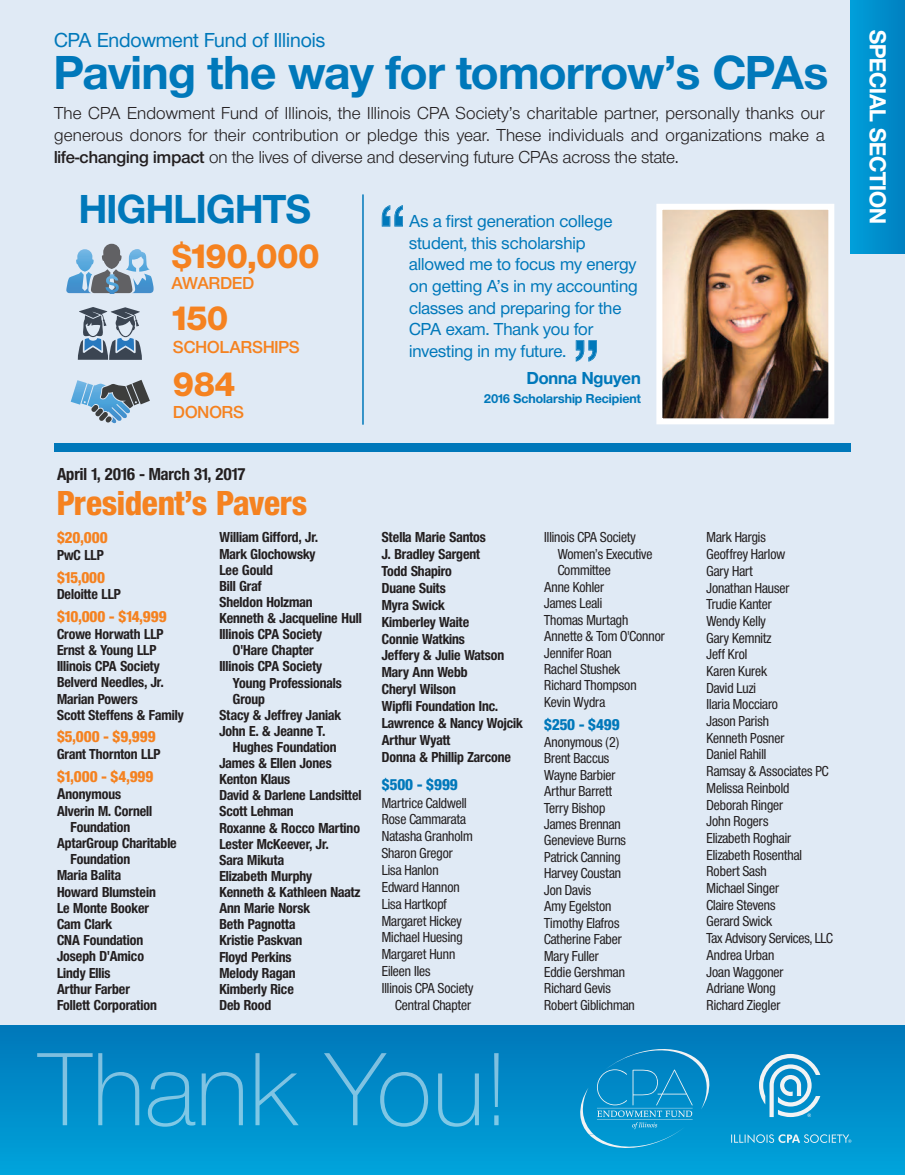
<style>
.page{position:relative;width:905px;height:1175px;background:#fff}
.page>*{position:absolute;margin:0;border:0;box-sizing:border-box;transform-origin:0 0}
.t1{font:108px "Nimbus San Nov D Ligh";color:rgb(255 255 255/.5)}
.t2{font:700 49.5px "Nimbus San Nov D";color:#0078ba}
.t3{font:700 42px "Nimbus San Nov D";color:#0078ba}
.t4{font:36px "Nimbus San Nov D Heav Cond";color:#f58220}
.t5{font:36px "Nimbus San Nov D Heav";color:#f58220}
.t6{font:700 24px "Nimbus San Nov D";color:#fff}
.t7{font:500 21px "Nimbus San Nov D";color:#0078ba}
.t8{font:18px/22px "Nimbus San Nov D";color:#231f20;text-align:justify}
.t9{font:500 18px/21.6px "Nimbus San Nov D";color:#0078ba}
.t10{font:600 18px "Nimbus San Nov D";color:#f58220}
.t11{font:700 condensed 18px "Nimbus San Nov D";color:#231f20}
.t12{font:700 18px "Nimbus San Nov D";color:#0078ba}
.t13{font:16.5px "Nimbus San Nov D Heav Cond";color:#f58220}
.t14{font:16.5px "Nimbus San Nov D Heav Cond";color:#0078ba}
.t15{font:700 condensed 15px/16.8px "Nimbus San Nov D";color:#231f20}
.t16{font:500 condensed 15px/16.6px "Nimbus San Nov D";color:#231f20}
.t17{font:700 13.5px "Nimbus San Nov D";color:#0078ba}
.s1{font-weight:600}
.s2{font-size:19.5px}
.s3{font-size:16.2px}
</style>
<div class="page">
<div style="left:0;top:0;width:904px;height:1171px;background:#e0eaf5"></div>
<div style="left:0;top:1026px;width:904px;height:148px;background:linear-gradient(to bottom,#0077b9,#00a3da)"></div>
<div style="left:54px;top:444px;width:796px;height:8px;background:#0078ba"></div>
<svg style="left:580px;top:1049px;width:129px;height:99px;background:#1293cc"></svg>
<svg style="left:731px;top:1053px;width:120px;height:90px;background:#269cd0"></svg>
<div style="left:850px;top:0;width:54px;height:253px;background:linear-gradient(to right,#009fda,#0081c1)"></div>
<svg style="left:66px;top:244px;width:87px;height:49px"></svg>
<svg style="left:78px;top:307px;width:64px;height:53px"></svg>
<svg style="left:71px;top:380px;width:79px;height:43px"></svg>
<svg style="left:382px;top:205px;width:21px;height:21px"></svg>
<svg style="left:575px;top:340px;width:22px;height:22px"></svg>
<img style="left:663px;top:211px;width:164px;height:206px">
<div style="left:656px;top:204px;width:178px;height:220px;border:6px solid #fff"></div>
<hr style="left:362px;top:194px;width:2px;height:230px;background:#0078ba">
<h3 class="t7" style="left:54px;top:27px;width:273px">CPA Endowment Fund of Illinois</h3>
<h2 class="t2" style="left:54px;top:42px;width:776px">Paving the way for tomorrow’s CPAs</h2>
<p class="t8" style="left:54px;top:102px;width:772px">The CPA Endowment Fund of Illinois, the Illinois CPA Society’s charitable partner, personally thanks our generous donors for their contribution or pledge this year. These individuals and organizations make a <span class="s1">life-changing impact</span> on the lives of diverse and deserving future CPAs across the state<span class="s2">.</span></p>
<h3 class="t3" style="left:79px;top:184px;width:233px">HIGHLIGHTS</h3>
<h3 class="t5" style="left:172px;top:234px;width:149px">$190,000</h3>
<p class="t10" style="left:172px;top:272px;width:84px">AWARDED</p>
<h3 class="t5" style="left:173px;top:297px;width:56px">150</h3>
<p class="t10" style="left:173px;top:336px;width:128px">SCHOLARSHIPS</p>
<h3 class="t5" style="left:173px;top:362px;width:63px">984</h3>
<p class="t10" style="left:173px;top:401px;width:72px">DONORS</p>
<p class="t11" style="left:57px;top:463px;width:190px">April 1, 2016 - March 31, 2017</p>
<h3 class="t4" style="left:57px;top:481px;width:252px">President’s Pavers</h3>
<p class="t13" style="left:57px;top:528px;width:52px">$20,000</p>
<p class="t15" style="left:57px;top:546px;width:48px">PwC LLP</p>
<p class="t13" style="left:57px;top:567px;width:50px">$15,000</p>
<p class="t15" style="left:57px;top:586px;width:65px">Deloitte LLP</p>
<p class="t13" style="left:57px;top:606px;width:111px">$10,000 - $14,999</p>
<p class="t15" style="left:57px;top:625px;width:128px;line-height:16.2px">Crowe Horwath LLP<br>Ernst &amp; Young LLP<br>Illinois CPA Society<br>Belverd Needles, Jr.<br>Marian Powers<br>Scott Steffens &amp; Family</p>
<p class="t13" style="left:57px;top:727px;width:100px">$5,000 - $9,999</p>
<p class="t15" style="left:57px;top:745px;width:105px">Grant Thornton LLP</p>
<p class="t13" style="left:57px;top:766px;width:98px">$1,000 - $4,999</p>
<p class="t15" style="left:57px;top:785px;width:66px"><span class="s3">A</span>nonymous</p>
<p class="t15" style="left:57px;top:802px;width:97px">Alverin M. Cornell</p>
<p class="t15" style="left:71px;top:818px;width:61px">Foundation</p>
<p class="t15" style="left:57px;top:834px;width:121px">AptarGroup Charitable</p>
<p class="t15" style="left:71px;top:850px;width:61px">Foundation</p>
<p class="t15" style="left:57px;top:866px;width:66px">Maria Balita</p>
<p class="t15" style="left:57px;top:883px;width:100px">Howard Blumstein</p>
<p class="t15" style="left:57px;top:899px;width:93px">Le Monte Booker</p>
<p class="t15" style="left:57px;top:915px;width:57px">Cam Clark</p>
<p class="t15" style="left:57px;top:931px;width:88px">CNA Foundation</p>
<p class="t15" style="left:57px;top:947px;width:88px">Joseph D'Amico</p>
<p class="t15" style="left:57px;top:964px;width:55px">Lindy Ellis</p>
<p class="t15" style="left:57px;top:980px;width:74px">Arthur Farber</p>
<p class="t15" style="left:57px;top:996px;width:101px">Follett Corporation</p>
<p class="t15" style="left:219px;top:529px;width:100px">William Gifford, Jr.</p>
<p class="t15" style="left:219px;top:545px;width:98px">Mark Glochowsky</p>
<p class="t15" style="left:219px;top:561px;width:55px">Lee Gould</p>
<p class="t15" style="left:219px;top:577px;width:44px">Bill Graf</p>
<p class="t15" style="left:219px;top:593px;width:94px">Sheldon Holzman</p>
<p class="t15" style="left:219px;top:609px;width:144px">Kenneth &amp; Jacqueline Hull</p>
<p class="t15" style="left:219px;top:625px;width:104px">Illinois CPA Society</p>
<p class="t15" style="left:233px;top:641px;width:82px">O'Hare Chapter</p>
<p class="t15" style="left:219px;top:658px;width:104px">Illinois CPA Society</p>
<p class="t15" style="left:233px;top:674px;width:110px">Young Professionals</p>
<p class="t15" style="left:233px;top:690px;width:34px">Group</p>
<p class="t15" style="left:219px;top:706px;width:123px">Stacy &amp; Jeffrey Janiak</p>
<p class="t15" style="left:219px;top:722px;width:107px">John E. &amp; Jeanne T.</p>
<p class="t15" style="left:233px;top:738px;width:105px">Hughes Foundation</p>
<p class="t15" style="left:219px;top:754px;width:114px">James &amp; Ellen Jones</p>
<p class="t15" style="left:219px;top:770px;width:72px">Kenton Klaus</p>
<p class="t15" style="left:219px;top:786px;width:144px">David &amp; Darlene Landsittel</p>
<p class="t15" style="left:219px;top:803px;width:76px">Scott Lehman</p>
<p class="t15" style="left:219px;top:819px;width:142px">Roxanne &amp; Rocco Martino</p>
<p class="t15" style="left:219px;top:835px;width:111px">Lester McKeever, Jr.</p>
<p class="t15" style="left:219px;top:851px;width:66px">Sara Mikuta</p>
<p class="t15" style="left:219px;top:867px;width:94px">Elizabeth Murphy</p>
<p class="t15" style="left:219px;top:883px;width:142px">Kenneth &amp; Kathleen Naatz</p>
<p class="t15" style="left:219px;top:899px;width:92px">Ann Marie Norsk</p>
<p class="t15" style="left:219px;top:915px;width:78px">Beth Pagnotta</p>
<p class="t15" style="left:219px;top:931px;width:84px">Kristie Paskvan</p>
<p class="t15" style="left:219px;top:948px;width:74px">Floyd Perkins</p>
<p class="t15" style="left:219px;top:964px;width:78px">Melody Ragan</p>
<p class="t15" style="left:219px;top:980px;width:76px">Kimberly Rice</p>
<p class="t15" style="left:219px;top:996px;width:53px">Deb Rood</p>
<p class="t9" style="left:409px;top:210px;width:230px">As a first generation college student, this scholarship allowed me to focus my energy on getting A’s in my accounting classes and preparing for the<br>CPA exam. Thank you for investing in my future.</p>
<p class="t12" style="left:526px;top:367px;width:115px">Donna Nguyen</p>
<p class="t17" style="left:484px;top:390px;width:158px">2016 Scholarship Recipient</p>
<p class="t15" style="left:382px;top:529px;width:142px">Stella Marie Santos<br>J. Bradley Sargent<br>Todd Shapiro<br>Duane Suits<br>Myra Swick<br>Kimberley Waite<br>Connie Watkins<br>Jeffery &amp; Julie Watson<br>Mary Ann Webb<br>Cheryl Wilson<br>Wipfli Foundation Inc.<br>Lawrence &amp; Nancy Wojcik<br>Arthur Wyatt<br>Donna &amp; Phillip Zarcone</p>
<p class="t14" style="left:382px;top:775px;width:78px">$500 - $999</p>
<p class="t16" style="left:382px;top:794px;width:86px">Martrice Caldwell</p>
<p class="t16" style="left:382px;top:811px;width:86px">Rose Cammarata</p>
<p class="t16" style="left:382px;top:827px;width:92px">Natasha Granholm</p>
<p class="t16" style="left:382px;top:844px;width:72px">Sharon Gregor</p>
<p class="t16" style="left:382px;top:861px;width:58px">Lisa Hanlon</p>
<p class="t16" style="left:382px;top:878px;width:79px">Edward Hannon</p>
<p class="t16" style="left:382px;top:895px;width:66px">Lisa Hartkopf</p>
<p class="t16" style="left:382px;top:912px;width:81px">Margaret Hickey</p>
<p class="t16" style="left:382px;top:929px;width:82px">Michael Huesing</p>
<p class="t16" style="left:382px;top:945px;width:75px">Margaret Hunn</p>
<p class="t16" style="left:382px;top:962px;width:50px">Eileen Iles</p>
<p class="t16" style="left:382px;top:979px;width:93px">Illinois CPA Society</p>
<p class="t16" style="left:395px;top:996px;width:77px">Central Chapter</p>
<p class="t16" style="left:544px;top:529px;width:93px">Illinois CPA Society</p>
<p class="t16" style="left:557px;top:545px;width:96px">Women’s Executive</p>
<p class="t16" style="left:557px;top:562px;width:55px">Committee</p>
<p class="t16" style="left:544px;top:578px;width:61px">Anne Kohler</p>
<p class="t16" style="left:544px;top:594px;width:60px">James Leali</p>
<p class="t16" style="left:544px;top:611px;width:86px">Thomas Murtagh</p>
<p class="t16" style="left:544px;top:627px;width:122px">Annette &amp; Tom O'Connor</p>
<p class="t16" style="left:544px;top:644px;width:69px">Jennifer Roan</p>
<p class="t16" style="left:544px;top:660px;width:78px">Rachel Stushek</p>
<p class="t16" style="left:544px;top:677px;width:94px">Richard Thompson</p>
<p class="t16" style="left:544px;top:693px;width:62px">Kevin Wydra</p>
<p class="t14" style="left:544px;top:714px;width:77px">$250 - $499</p>
<p class="t16" style="left:544px;top:733px;width:92px">Anonymous (2)<br>Brent Baccus<br>Wayne Barbier<br>Arthur Barrett<br>Terry Bishop<br>James Brennan<br>Genevieve Burns<br>Patrick Canning<br>Harvey Coustan<br>Jon Davis<br>Amy Egelston<br>Timothy Elafros<br>Catherine Faber<br>Mary Fuller<br>Eddie Gershman<br>Richard Gevis<br>Robert Giblichman</p>
<h1 class="t1" style="left:38px;top:1024px;width:469px">Thank You!</h1>
<p class="t16" style="left:706px;top:529px;width:128px">Mark Hargis<br>Geoffrey Harlow<br>Gary Hart<br>Jonathan Hauser<br>Trudie Kanter<br>Wendy Kelly<br>Gary Kemnitz<br>Jeff Krol<br>Karen Kurek<br>David Luzi<br>Ilaria Mocciaro<br>Jason Parish<br>Kenneth Posner<br>Daniel Rahill<br>Ramsay &amp; Associates PC<br>Melissa Reinbold<br>Deborah Ringer<br>John Rogers<br>Elizabeth Roghair<br>Elizabeth Rosenthal<br>Robert Sash<br>Michael Singer<br>Claire Stevens<br>Gerard Swick<br>Tax Advisory Services, LLC<br>Andrea Urban<br>Joan Waggoner<br>Adriane Wong<br>Richard Ziegler</p>
<h3 class="t6" style="left:892px;top:30px;width:195px;rotate:90deg">SPECIAL SECTION</h3>
</div>
